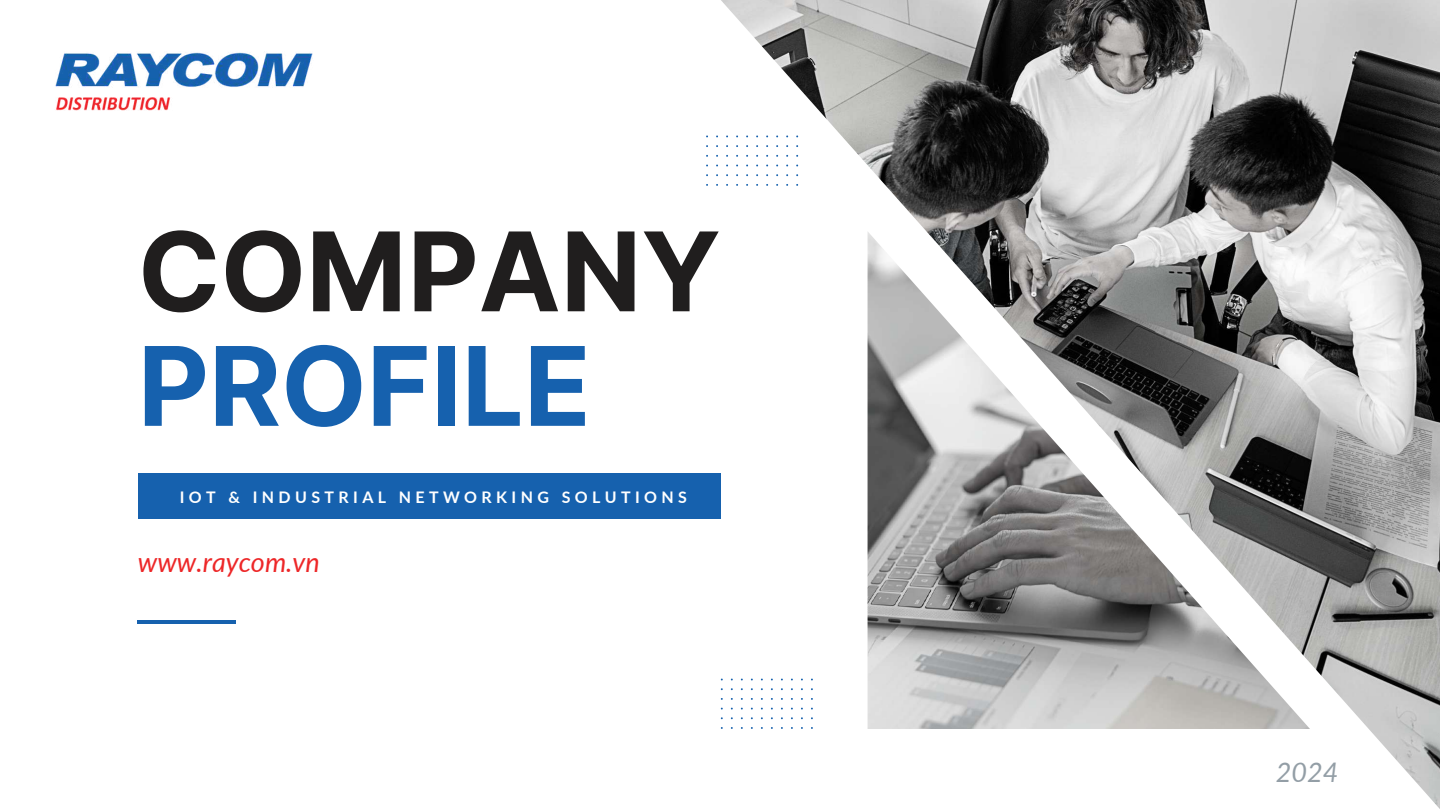
<style>
.page{position:relative;width:1440px;height:810px;background:#fff}
.page>*{position:absolute;margin:0;border:0;box-sizing:border-box;transform-origin:0 0}
.t1{font:700 109.7px "Inter";color:#201e1e}
.t2{font:700 109.7px "Inter";color:#1661ae}
.t3{font:italic 27px "Lato";color:#ed2728}
.t4{font:italic 27px "Lato";color:#939ea6}
.t5{font:700 16px "Lato";letter-spacing:.275em;color:#fff}
</style>
<div class="page">
<img style="left:721px;top:0;width:719px;height:809px">
<img style="left:868px;top:231px;width:442px;height:498px">
<hr style="left:138px;top:620px;width:98px;height:4px;background:#1661ae">
<svg style="left:706px;top:135px;width:92px;height:51px"></svg>
<svg style="left:721px;top:679px;width:92px;height:50px"></svg>
<div style="left:138px;top:473px;width:583px;height:46px;background:#1661ae"></div>
<img style="left:55px;top:52px;width:258px;height:59px">
<h1 class="t1" style="left:138px;top:206px;width:584px">COMPANY</h1>
<h1 class="t2" style="left:138px;top:320px;width:455px">PROFILE</h1>
<p class="t5" style="left:180px;top:487px;width:509px">IOT &amp; INDUSTRIAL NETWORKING SOLUTIONS</p>
<h2 class="t3" style="left:138px;top:546px;width:183px">www.raycom.vn</h2>
<h2 class="t4" style="left:1276px;top:755px;width:64px">2024</h2>
</div>
